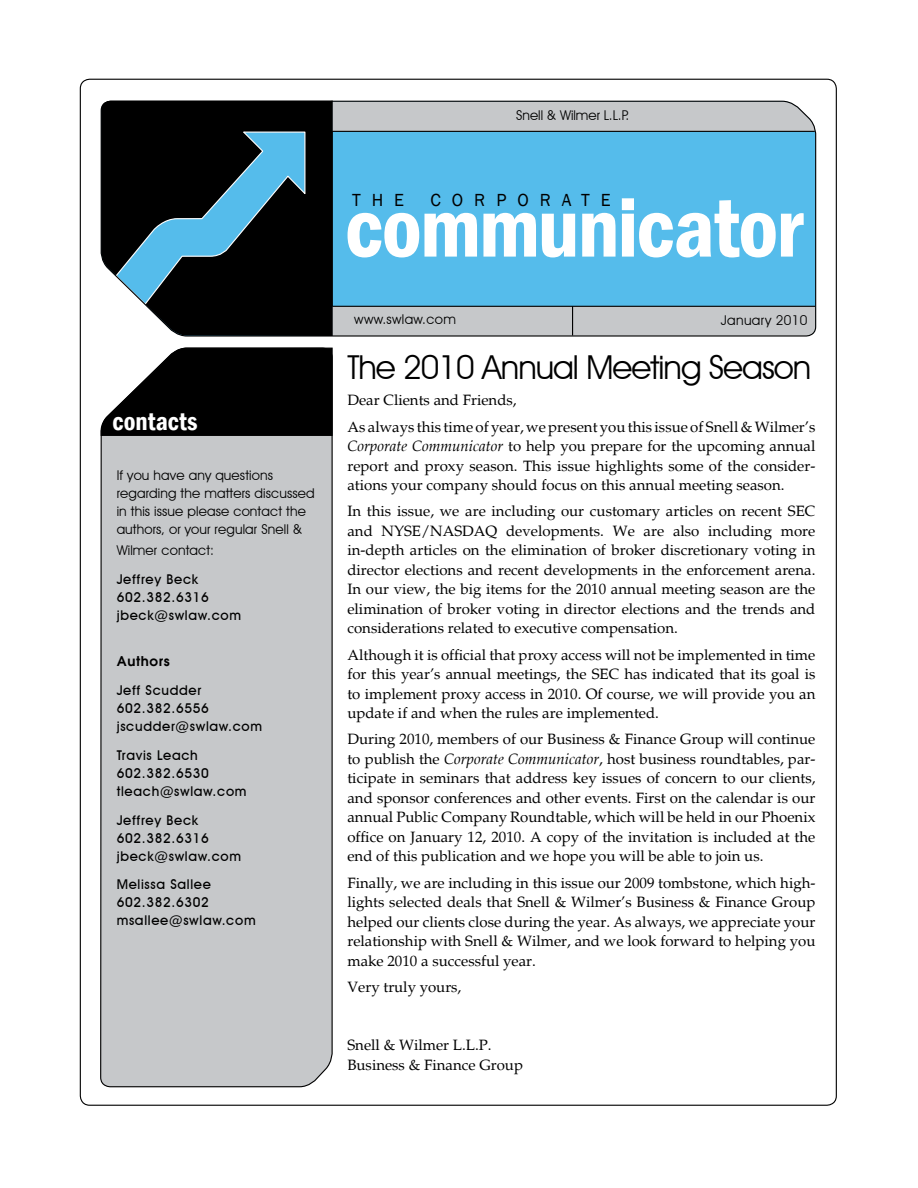
<style>
.page{position:relative;width:918px;height:1188px;background:#fff}
.page>*{position:absolute;margin:0;border:0;box-sizing:border-box;transform-origin:0 0}
.t1{font:600 condensed 87px "Franklin Gothic";letter-spacing:-.02em;color:#fff}
.t2{font:33px "Avant Garde IT Cby BT";letter-spacing:-.03em;color:#000}
.t3{font:600 condensed 25.5px "Franklin Gothic";color:#fff}
.t4{font:18px "Franklin Gothic";letter-spacing:.61em;color:#000}
.t5{font:15px/19.5px "Palatino";color:#000;text-align:justify}
.t6{font:500 13.5px/18px "Avant Garde IT Cby BT";letter-spacing:.05em;color:#000}
.t7{font:13.5px/18px "Avant Garde IT Cby BT";letter-spacing:.01em;color:#000}
.t8{font:600 13.5px "Avant Garde";letter-spacing:.05em;color:#000}
.s1{font-style:italic}
</style>
<div class="page">
<svg style="left:100px;top:78px;width:233px;height:1028px;background:#c7c9cb"></svg>
<svg style="left:100px;top:100px;width:717px;height:237px;background:#568fa9"></svg>
<svg style="left:100px;top:347px;width:233px;height:89px;background:#252525"></svg>
<h3 class="t3" style="left:113px;top:404px;width:86px">contacts</h3>
<p class="t7" style="left:117px;top:466px;width:200px">If you have any questions regarding the matters discussed in this issue please contact the authors, or your regular Snell &amp;</p>
<p class="t7" style="left:117px;top:541px;width:99px">Wilmer contact:</p>
<p class="t6" style="left:117px;top:570px;width:126px">Jeffrey Beck<br>602.382.6316 jbeck@swlaw.com</p>
<p class="t8" style="left:117px;top:652px;width:55px">Authors</p>
<p class="t6" style="left:117px;top:681px;width:147px">Jeff Scudder<br>602.382.6556 jscudder@swlaw.com</p>
<p class="t6" style="left:117px;top:746px;width:131px">Travis Leach<br>602.382.6530 tleach@swlaw.com</p>
<p class="t6" style="left:117px;top:811px;width:126px">Jeffrey Beck<br>602.382.6316 jbeck@swlaw.com</p>
<p class="t6" style="left:117px;top:876px;width:141px">Melissa Sallee<br>602.382.6302 msallee@swlaw.com</p>
<p class="t7" style="left:516px;top:107px;width:115px">Snell &amp; Wilmer L.L.P.</p>
<p class="t4" style="left:352px;top:188px;width:54px">THE</p>
<p class="t4" style="left:431px;top:188px;width:182px">CORPORATE</p>
<h1 class="t1" style="left:345px;top:169px;width:460px">communicator</h1>
<p class="t7" style="left:354px;top:311px;width:103px">www.swlaw.com</p>
<p class="t7" style="left:721px;top:311px;width:88px">January 2010</p>
<h2 class="t2" style="left:347px;top:347px;width:465px">The 2010 Annual Meeting Season</h2>
<p class="t5" style="left:347px;top:387px;width:469px;line-height:26.2px">Dear Clients and Friends,<br>As always this time of year, we present you this issue of Snell &amp; Wilmer’s</p>
<p class="t5" style="left:347px;top:437px;width:470px"><span class="s1">Corporate Communicator</span> to help you prepare for the upcoming annual report and proxy season. This issue highlights some of the consider&shy;ations your company should focus on this annual meeting season.</p>
<p class="t5" style="left:347px;top:502px;width:470px">In this issue, we are including our customary articles on recent SEC and NYSE/NASDAQ developments. We are also including more in-depth articles on the elimination of broker discretionary voting in director elections and recent developments in the enforcement arena.<br>In our view, the big items for the 2010 annual meeting season are the elimination of broker voting in director elections and the trends and considerations related to executive compensation.</p>
<p class="t5" style="left:347px;top:645px;width:469px">Although it is official that proxy access will not be implemented in time for this year’s annual meetings, the SEC has indicated that its goal is to implement proxy access in 2010. Of course, we will provide you an update if and when the rules are implemented.</p>
<p class="t5" style="left:347px;top:730px;width:470px">During 2010, members of our Business &amp; Finance Group will continue to publish the <span class="s1">Corporate Communicator</span>, host business roundtables, par&shy;ticipate in seminars that address key issues of concern to our clients, and sponsor conferences and other events. First on the calendar is our annual Public Company Roundtable, which will be held in our Phoenix office on January 12, 2010. A copy of the invitation is included at the end of this publication and we hope you will be able to join us.</p>
<p class="t5" style="left:347px;top:873px;width:470px">Finally, we are including in this issue our 2009 tombstone, which high&shy;lights selected deals that Snell &amp; Wilmer’s Business &amp; Finance Group helped our clients close during the year. As always, we appreciate your relationship with Snell &amp; Wilmer, and we look forward to helping you make 2010 a successful year.</p>
<p class="t5" style="left:347px;top:977px;width:115px">Very truly yours,</p>
<p class="t5" style="left:347px;top:1036px;width:177px">Snell &amp; Wilmer L.L.P.<br>Business &amp; Finance Group</p>
</div>
